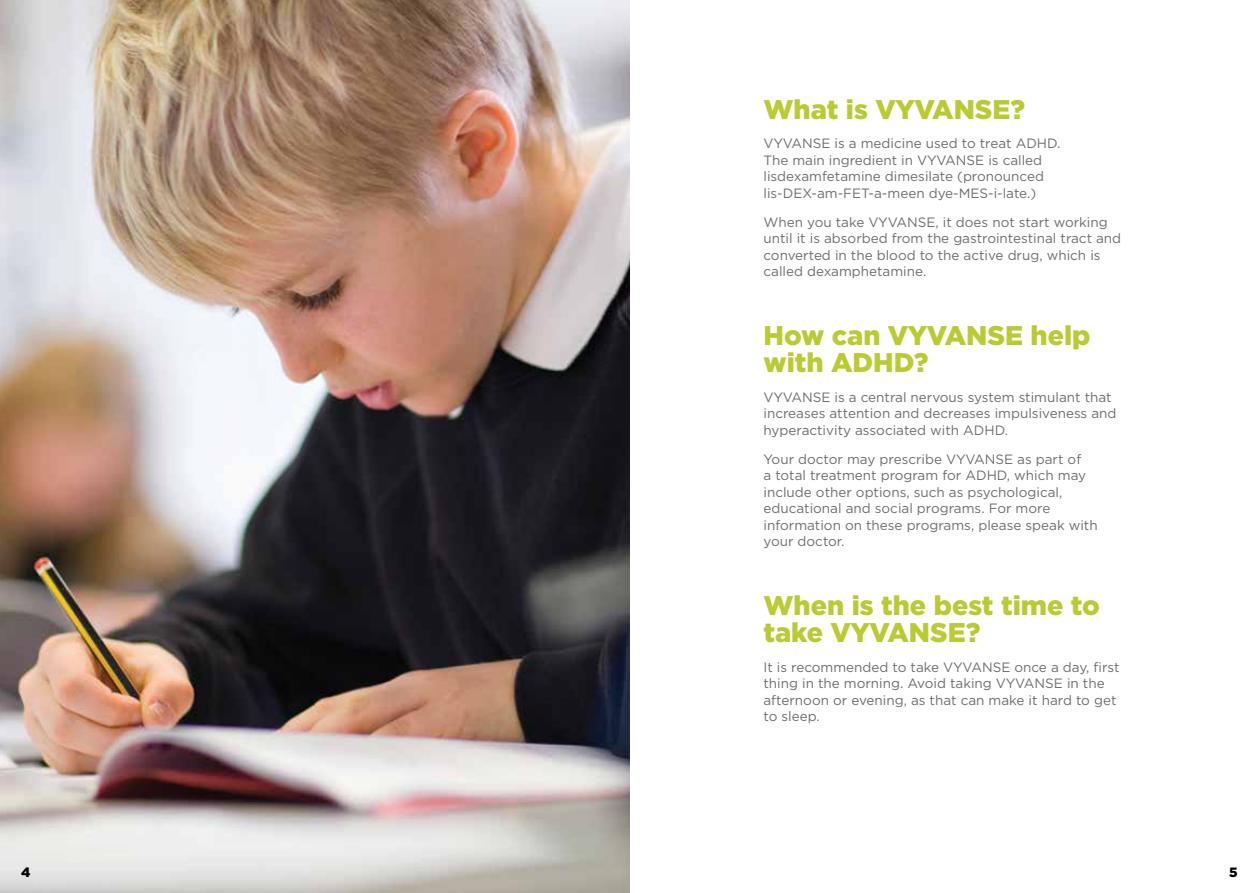
<style>
.page{position:relative;width:1259px;height:893px;background:#fff}
.page>*{position:absolute;margin:0;border:0;box-sizing:border-box;transform-origin:0 0}
.t1{font:900 27px/27px "Gotham";color:#baca33}
.t2{font:13.5px/16.5px "Gotham";color:#6d6e71}
.t3{font:900 13.5px "Gotham";color:#000}
</style>
<div class="page">
<img style="left:0;top:0;width:629px;height:893px">
<h1 class="t1" style="left:763px;top:95px;width:263px">What is VYVANSE?</h1>
<p class="t2" style="left:763px;top:135px;width:298px">VYVANSE is a medicine used to treat ADHD.<br>The main ingredient in VYVANSE is called lisdexamfetamine dimesilate (pronounced lis-DEX-am-FET-a-meen dye-MES-i-late.)</p>
<p class="t2" style="left:763px;top:214px;width:359px">When you take VYVANSE, it does not start working until it is absorbed from the gastrointestinal tract and converted in the blood to the active drug, which is called dexamphetamine.</p>
<h1 class="t1" style="left:763px;top:322px;width:328px">How can VYVANSE help with ADHD?</h1>
<p class="t2" style="left:763px;top:388px;width:354px">VYVANSE is a central nervous system stimulant that increases attention and decreases impulsiveness and hyperactivity associated with ADHD.</p>
<p class="t2" style="left:763px;top:451px;width:336px">Your doctor may prescribe VYVANSE as part of<br>a total treatment program for ADHD, which may include other options, such as psychological, educational and social programs. For more information on these programs, please speak with your doctor.</p>
<h1 class="t1" style="left:763px;top:592px;width:338px">When is the best time to take VYVANSE?</h1>
<p class="t2" style="left:763px;top:658px;width:358px">It is recommended to take VYVANSE once a day, first thing in the morning. Avoid taking VYVANSE in the afternoon or evening, as that can make it hard to get to sleep.</p>
<p class="t3" style="left:21px;top:864px;width:11px">4</p>
<p class="t3" style="left:1229px;top:864px;width:10px">5</p>
</div>
